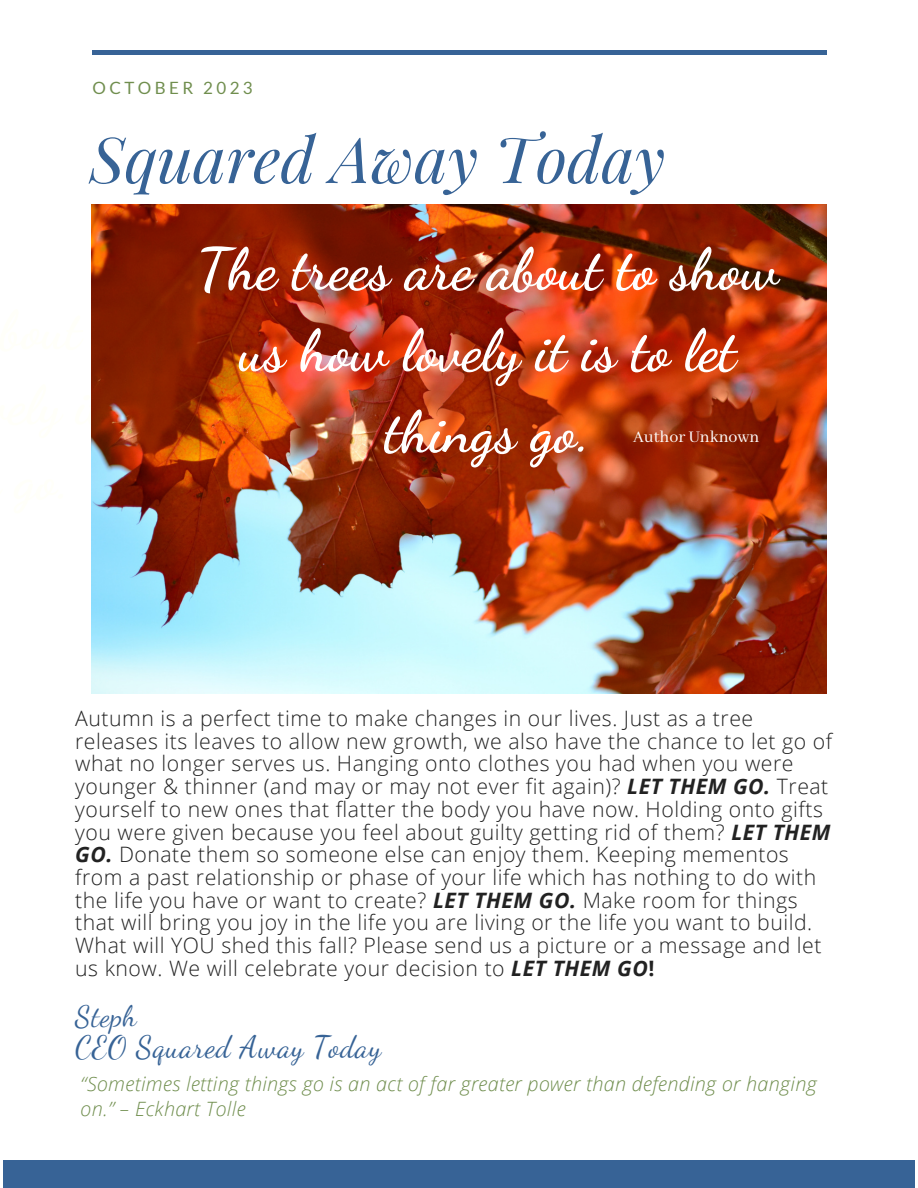
<style>
.page{position:relative;width:918px;height:1188px;background:#fff}
.page>*{position:absolute;margin:0;border:0;box-sizing:border-box;transform-origin:0 0}
.t1{font:italic 63.45px "Playfair Display";color:#376396}
.t2{font:700 58.35px/81.4px "Dancing Script";color:#fff;text-align:center}
.t3{font:30.3px "Dancing Script";letter-spacing:.025em;color:#376396}
.t4{font:28.95px "Dancing Script";letter-spacing:.025em;color:#376396}
.t5{font:300 21.3px/22.6px "Open Sans";letter-spacing:.025em;color:#222}
.t6{font:italic 300 19.8px/24.8px "Open Sans";letter-spacing:.015em;color:#708e4e}
.t7{font:18px "Abhaya Libre";color:#fff}
.t8{font:16.95px "Lato";letter-spacing:.2em;color:#708e4e}
.s1{font-weight:700;font-style:italic}
.s2{font-weight:700}
</style>
<div class="page">
<div style="left:3px;top:1161px;width:912px;height:27px;background:#376396"></div>
<hr style="left:92px;top:50px;width:734px;height:4px;background:#376396">
<img style="left:92px;top:204px;width:734px;height:490px">
<p class="t8" style="left:93px;top:77px;width:162px">OCTOBER 2023</p>
<p class="t1" style="left:90px;top:114px;width:577px">Squared Away Today</p>
<p class="t2" style="left:197px;top:229px;width:583px">The trees are about to show us how lovely it is to let things go.</p>
<p class="t7" style="left:633px;top:427px;width:128px">Author Unknown</p>
<p class="t5" style="left:75px;top:706px;width:759px">Autumn is a perfect time to make changes in our lives. Just as a tree releases its leaves to allow new growth, we also have the chance to let go of what no longer serves us. Hanging onto clothes you had when you were younger &amp; thinner (and may or may not ever fit again)? <span class="s1">LET THEM GO.</span> Treat yourself to new ones that flatter the body you have now. Holding onto gifts you were given because you feel about guilty getting rid of them? <span class="s1">LET THEM GO.</span> Donate them so someone else can enjoy them. Keeping mementos from a past relationship or phase of your life which has nothing to do with the life you have or want to create? <span class="s1">LET THEM GO.</span> Make room for things that will bring you joy in the life you are living or the life you want to build.</p>
<p class="t5" style="left:75px;top:934px;width:748px">What will YOU shed this fall? Please send us a picture or a message and let us know. We will celebrate your decision to <span class="s1">LET THEM GO</span><span class="s2">!</span></p>
<p class="t4" style="left:75px;top:999px;width:63px">Steph</p>
<p class="t3" style="left:75px;top:1029px;width:308px">CEO Squared Away Today</p>
<p class="t6" style="left:81px;top:1071px;width:738px">“Sometimes letting things go is an act of far greater power than defending or hanging on.” – Eckhart Tolle</p>
</div>
